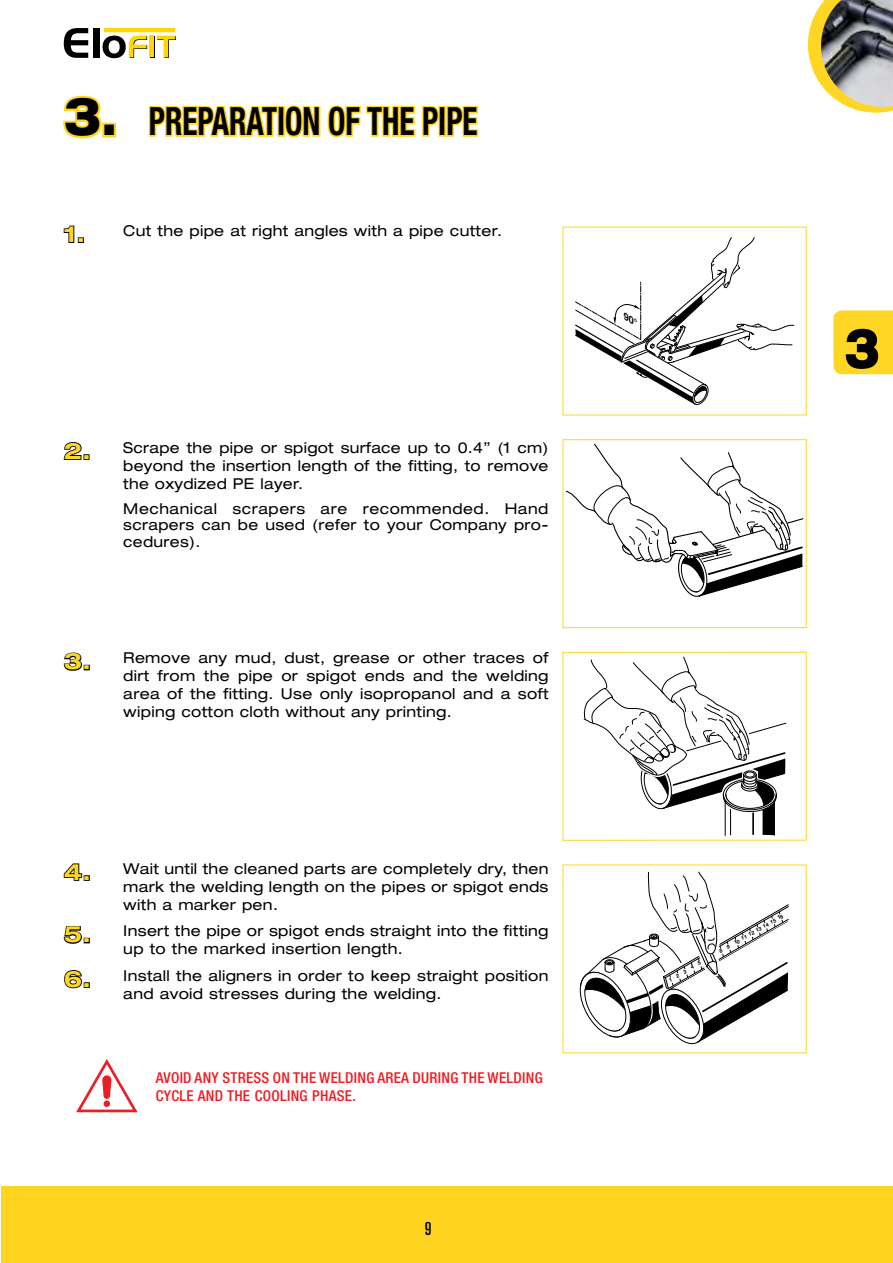
<style>
.page{position:relative;width:893px;height:1263px;background:#fff}
.page>*{position:absolute;margin:0;border:0;box-sizing:border-box;transform-origin:0 0}
.t1{font:700 expanded 52.5px "Helvetica Neue LT Std";color:#000;scale:.8 1}
._1-Capitolo{font:700 condensed 39px "Helvetica Neue LT Std";color:#000;scale:.8 1}
.t2{font:ultra-condensed 18px "Univers LT Std";color:#000}
._8-Testo_rientrato_n{font:expanded 15px/18px "Helvetica Neue LT Std";letter-spacing:.02em;color:#000;text-align:justify}
._7-Attenzione_TXT{font:500 condensed 15px/18px "Helvetica Neue LT Std";letter-spacing:.02em;color:#ed1d24}
.t3{font:700 5.4px "Helvetica Neue LT Std";color:#000}
.s1{font-weight:800;font-stretch:expanded;font-size:52.5px}
.s2{font-weight:700;font-size:22.5px;color:#ffd624}
</style>
<div class="page">
<svg style="left:566px;top:444px;width:237px;height:153px"></svg>
<div style="left:563px;top:439px;width:244px;height:189px;border:1px solid #ffd624"></div>
<svg style="left:583px;top:657px;width:203px;height:179px"></svg>
<div style="left:563px;top:652px;width:244px;height:189px;border:1px solid #ffd624"></div>
<svg style="left:580px;top:871px;width:209px;height:174px"></svg>
<div style="left:1px;top:1186px;width:892px;height:77px;background:#ffd420"></div>
<svg style="left:808px;top:4px;width:85px;height:109px"></svg>
<img style="left:821px;top:0;width:72px;height:107px">
<svg style="left:833px;top:310px;width:60px;height:64px;background:#e8c325"></svg>
<svg style="left:63px;top:442px;width:19px;height:18px"></svg>
<div style="left:83px;top:454px;width:7px;height:6px;border:2px solid #000"></div>
<svg style="left:63px;top:652px;width:27px;height:19px"></svg>
<svg style="left:63px;top:863px;width:27px;height:18px"></svg>
<svg style="left:63px;top:926px;width:27px;height:18px"></svg>
<svg style="left:64px;top:970px;width:26px;height:19px"></svg>
<svg style="left:76px;top:1059px;width:62px;height:54px"></svg>
<svg style="left:63px;top:28px;width:416px;height:215px"></svg>
<svg style="left:575px;top:237px;width:219px;height:168px"></svg>
<p class="_1-Capitolo" style="left:64px;top:98px;width:519px"><span class="s1">3.</span> PREPARATION OF THE PIPE</p>
<p class="_8-Testo_rientrato_n" style="left:64px;top:221px;width:440px"><span class="s2">1.</span> Cut the pipe at right angles with a pipe cutter.</p>
<p class="_8-Testo_rientrato_n" style="left:123px;top:438px;width:427px;text-indent:-60px"><span class="s2">2.</span> Scrape the pipe or spigot surface up to 0.4” (1 cm) beyond the insertion length of the fitting, to remove the oxydized PE layer.</p>
<p class="_8-Testo_rientrato_n" style="left:123px;top:500px;width:427px;line-height:16.5px">Mechanical scrapers are recommended. Hand scrapers can be used (refer to your Company pro&shy;cedures).</p>
<p class="_8-Testo_rientrato_n" style="left:123px;top:649px;width:427px;text-indent:-60px"><span class="s2">3.</span> Remove any mud, dust, grease or other traces of dirt from the pipe or spigot ends and the welding area of the fitting. Use only isopropanol and a soft wiping cotton cloth without any printing.</p>
<p class="_8-Testo_rientrato_n" style="left:123px;top:859px;width:427px;text-indent:-60px"><span class="s2">4.</span> Wait until the cleaned parts are completely dry, then mark the welding length on the pipes or spigot ends with a marker pen.</p>
<p class="_8-Testo_rientrato_n" style="left:123px;top:922px;width:427px;text-indent:-60px"><span class="s2">5.</span> Insert the pipe or spigot ends straight into the fitting up to the marked insertion length.</p>
<p class="_8-Testo_rientrato_n" style="left:123px;top:966px;width:427px;text-indent:-60px"><span class="s2">6.</span> Install the aligners in order to keep straight position and avoid stresses during the welding.</p>
<p class="_7-Attenzione_TXT" style="left:156px;top:1068px;width:388px">AVOID ANY STRESS ON THE WELDING AREA DURING THE WELDING<br>CYCLE AND THE COOLING PHASE.</p>
<p class="t2" style="left:425px;top:1218px;width:8px">9</p>
<p class="t1" style="left:845px;top:315px;width:44px">3</p>
<p class="t3" style="left:663px;top:960px;width:130px;rotate:-18deg">1 2 3 4 5 6 7 8 9 10111213141516</p>
</div>
